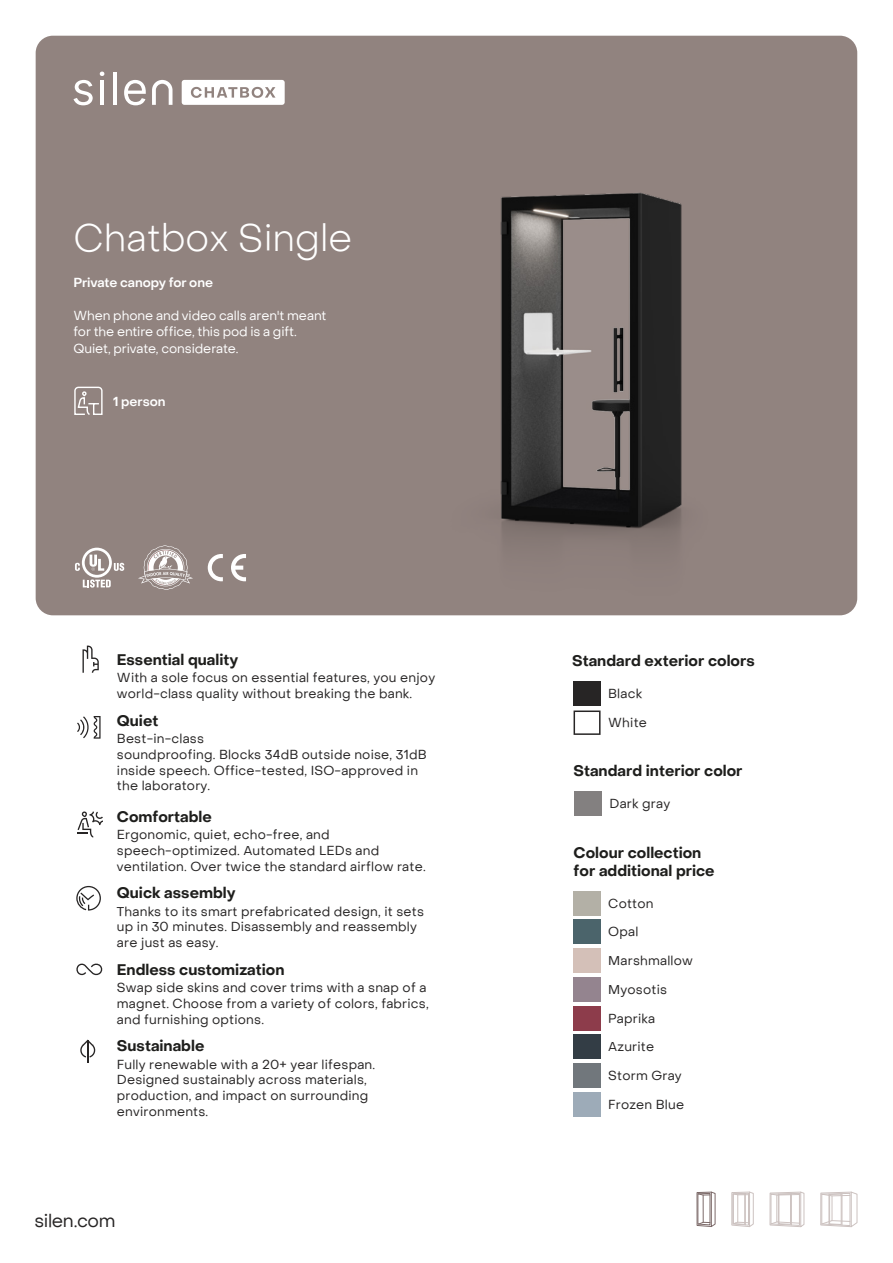
<style>
.page{position:relative;width:893px;height:1263px;background:#fff}
.page>*{position:absolute;margin:0;border:0;box-sizing:border-box;transform-origin:0 0}
.t1{font:300 37.5px "PP Object Sans";color:#fff}
.t2{font:18px "PP Object Sans";letter-spacing:-.02em;color:#272525}
.t3{font:700 15px/18px "PP Object Sans";color:#1e1e1c}
.t4{font:12.75px/15.8px "PP Object Sans";letter-spacing:.015em;color:#272525}
.t5{font:12.75px/16.5px "PP Object Sans";letter-spacing:-.005em;color:#fff}
.t6{font:600 12.75px "PP Object Sans";letter-spacing:-.005em;color:#fff}
</style>
<div class="page">
<div style="left:36px;top:36px;width:821px;height:579px;background:#91837f;border-radius:17px"></div>
<svg style="left:74px;top:386px;width:29px;height:29px"></svg>
<svg style="left:77px;top:716px;width:24px;height:23px"></svg>
<svg style="left:76px;top:963px;width:27px;height:13px"></svg>
<svg style="left:80px;top:1039px;width:16px;height:24px"></svg>
<svg style="left:77px;top:811px;width:26px;height:26px"></svg>
<div style="left:574px;top:682px;width:27px;height:24px;background:#272525"></div>
<svg style="left:574px;top:710px;width:27px;height:25px"></svg>
<div style="left:575px;top:791px;width:27px;height:25px;background:#838080"></div>
<div style="left:574px;top:891px;width:27px;height:24px;background:#b3b0a6"></div>
<div style="left:574px;top:919px;width:27px;height:25px;background:#4b646b"></div>
<div style="left:574px;top:948px;width:27px;height:25px;background:#d4c0b8"></div>
<div style="left:574px;top:977px;width:27px;height:24px;background:#94848f"></div>
<div style="left:574px;top:1006px;width:27px;height:24px;background:#8d3c4b"></div>
<div style="left:574px;top:1035px;width:27px;height:24px;background:#333d45"></div>
<div style="left:574px;top:1063px;width:27px;height:25px;background:#71777c"></div>
<div style="left:574px;top:1092px;width:27px;height:25px;background:#9dabb8"></div>
<svg style="left:73px;top:80px;width:20px;height:25px"></svg>
<svg style="left:100px;top:72px;width:4px;height:4px"></svg>
<hr style="left:100px;top:80px;width:4px;height:25px;background:#fff">
<hr style="left:113px;top:72px;width:4px;height:33px;background:#fff">
<svg style="left:124px;top:80px;width:22px;height:25px"></svg>
<svg style="left:152px;top:80px;width:20px;height:25px"></svg>
<svg style="left:182px;top:80px;width:103px;height:25px;background:#eceae9"></svg>
<img style="left:329px;top:82px;width:529px;height:534px">
<svg style="left:83px;top:646px;width:16px;height:27px"></svg>
<svg style="left:76px;top:886px;width:25px;height:24px"></svg>
<svg style="left:696px;top:1191px;width:20px;height:36px"></svg>
<svg style="left:769px;top:1191px;width:35px;height:36px"></svg>
<svg style="left:820px;top:1191px;width:37px;height:36px"></svg>
<svg style="left:731px;top:1191px;width:23px;height:36px"></svg>
<svg style="left:231px;top:554px;width:15px;height:27px"></svg>
<svg style="left:208px;top:554px;width:15px;height:27px"></svg>
<svg style="left:138px;top:545px;width:55px;height:45px"></svg>
<svg style="left:75px;top:548px;width:49px;height:40px"></svg>
<h1 class="t1" style="left:74px;top:216px;width:280px">Chatbox Single</h1>
<p class="t6" style="left:74px;top:275px;width:141px">Private canopy for one</p>
<p class="t5" style="left:74px;top:307px;width:254px">When phone and video calls aren't meant for the entire office, this pod is a gift.<br>Quiet, private, considerate.</p>
<p class="t6" style="left:113px;top:394px;width:54px">1 person</p>
<p class="t3" style="left:117px;top:651px;width:123px">Essential quality</p>
<p class="t4" style="left:117px;top:670px;width:320px">With a sole focus on essential features, you enjoy world-class quality without breaking the bank.</p>
<p class="t3" style="left:117px;top:712px;width:43px">Quiet</p>
<p class="t4" style="left:117px;top:731px;width:311px">Best-in-class<br>soundproofing. Blocks 34dB outside noise, 31dB inside speech. Office-tested, ISO-approved in the laboratory.</p>
<p class="t3" style="left:117px;top:808px;width:96px">Comfortable</p>
<p class="t4" style="left:117px;top:827px;width:310px">Ergonomic, quiet, echo-free, and speech-optimized. Automated LEDs and ventilation. Over twice the standard airflow rate.</p>
<p class="t3" style="left:117px;top:884px;width:120px">Quick assembly</p>
<p class="t4" style="left:117px;top:903px;width:309px">Thanks to its smart prefabricated design, it sets up in 30 minutes. Disassembly and reassembly are just as easy.</p>
<p class="t3" style="left:117px;top:961px;width:169px">Endless customization</p>
<p class="t4" style="left:117px;top:980px;width:313px">Swap side skins and cover trims with a snap of a magnet. Choose from a variety of colors, fabrics, and furnishing options.</p>
<p class="t3" style="left:117px;top:1037px;width:89px">Sustainable</p>
<p class="t4" style="left:117px;top:1056px;width:260px">Fully renewable with a 20+ year lifespan.<br>Designed sustainably across materials, production, and impact on surrounding environments.</p>
<h2 class="t2" style="left:35px;top:1209px;width:83px">silen.com</h2>
<p class="t3" style="left:572px;top:652px;width:184px">Standard exterior colors</p>
<p class="t4" style="left:608px;top:686px;width:35px">Black</p>
<p class="t4" style="left:608px;top:715px;width:40px">White</p>
<p class="t3" style="left:573px;top:762px;width:171px">Standard interior color</p>
<p class="t4" style="left:610px;top:796px;width:62px">Dark gray</p>
<p class="t3" style="left:574px;top:844px;width:143px">Colour collection for additional price</p>
<p class="t4" style="left:608px;top:895px;width:47px">Cotton</p>
<p class="t4" style="left:608px;top:924px;width:32px">Opal</p>
<p class="t4" style="left:608px;top:953px;width:86px">Marshmallow</p>
<p class="t4" style="left:608px;top:981px;width:60px">Myosotis</p>
<p class="t4" style="left:608px;top:1010px;width:49px">Paprika</p>
<p class="t4" style="left:608px;top:1039px;width:47px">Azurite</p>
<p class="t4" style="left:608px;top:1068px;width:75px">Storm Gray</p>
<p class="t4" style="left:608px;top:1096px;width:77px">Frozen Blue</p>
</div>
